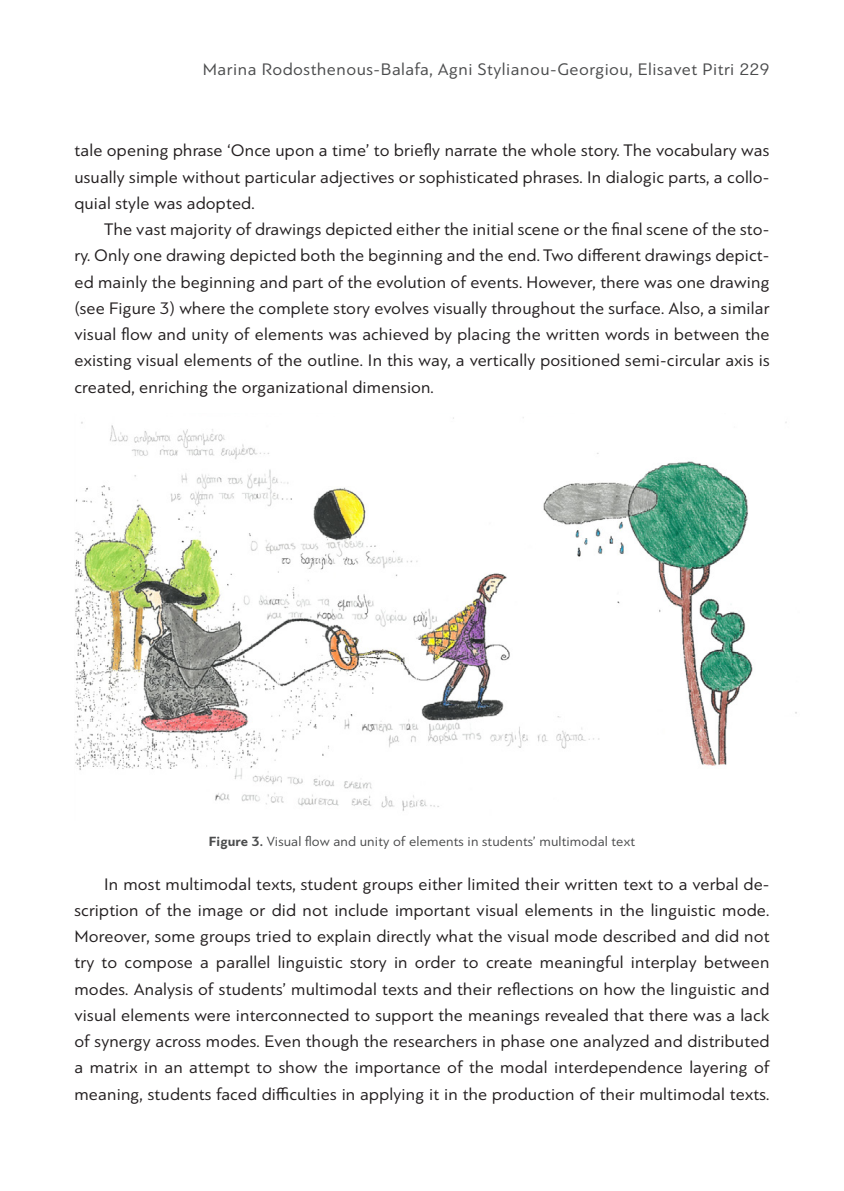
<style>
.page{position:relative;width:844px;height:1191px;background:#fff}
.page>*{position:absolute;margin:0;border:0;box-sizing:border-box;transform-origin:0 0}
.Rest_Paragraphs{font:17.5px/26.2px "PF Bague Sans Pro";letter-spacing:.01em;color:#231f20;text-align:justify}
.Author_upper{font:17.5px "PF Bague Sans Pro";letter-spacing:.03em;color:#4b4c4d}
.Lezantes_4_2{font:14px "PF Bague Sans Pro";letter-spacing:.01em;color:#4b4c4d}
.s1{font-weight:700}
</style>
<div class="page">
<img style="left:75px;top:417px;width:722px;height:394px">
<p class="Author_upper" style="left:203px;top:60px;width:568px">Marina Rodosthenous-Balafa, Agni Stylianou-Georgiou, Elisavet Pitri 229</p>
<p class="Rest_Paragraphs" style="left:74px;top:137px;width:696px">tale opening phrase ‘Once upon a time’ to briefly narrate the whole story. The vocabulary was usually simple without particular adjectives or sophisticated phrases. In dialogic parts, a collo&shy;quial style was adopted.</p>
<p class="Rest_Paragraphs" style="left:74px;top:216px;width:696px;text-indent:30px">The vast majority of drawings depicted either the initial scene or the final scene of the sto&shy;ry. Only one drawing depicted both the beginning and the end. Two different drawings depict&shy;ed mainly the beginning and part of the evolution of events. However, there was one drawing (see Figure 3) where the complete story evolves visually throughout the surface. Also, a similar visual flow and unity of elements was achieved by placing the written words in between the existing visual elements of the outline. In this way, a vertically positioned semi-circular axis is created, enriching the organizational dimension.</p>
<p class="Lezantes_4_2" style="left:209px;top:833px;width:427px"><span class="s1">Figure 3.</span> Visual flow and unity of elements in students’ multimodal text</p>
<p class="Rest_Paragraphs" style="left:74px;top:870px;width:696px;text-indent:30px">In most multimodal texts, student groups either limited their written text to a verbal de&shy;scription of the image or did not include important visual elements in the linguistic mode.<br>Moreover, some groups tried to explain directly what the visual mode described and did not try to compose a parallel linguistic story in order to create meaningful interplay between modes. Analysis of students’ multimodal texts and their reflections on how the linguistic and visual elements were interconnected to support the meanings revealed that there was a lack of synergy across modes. Even though the researchers in phase one analyzed and distributed a matrix in an attempt to show the importance of the modal interdependence layering of meaning, students faced difficulties in applying it in the production of their multimodal texts.</p>
</div>
